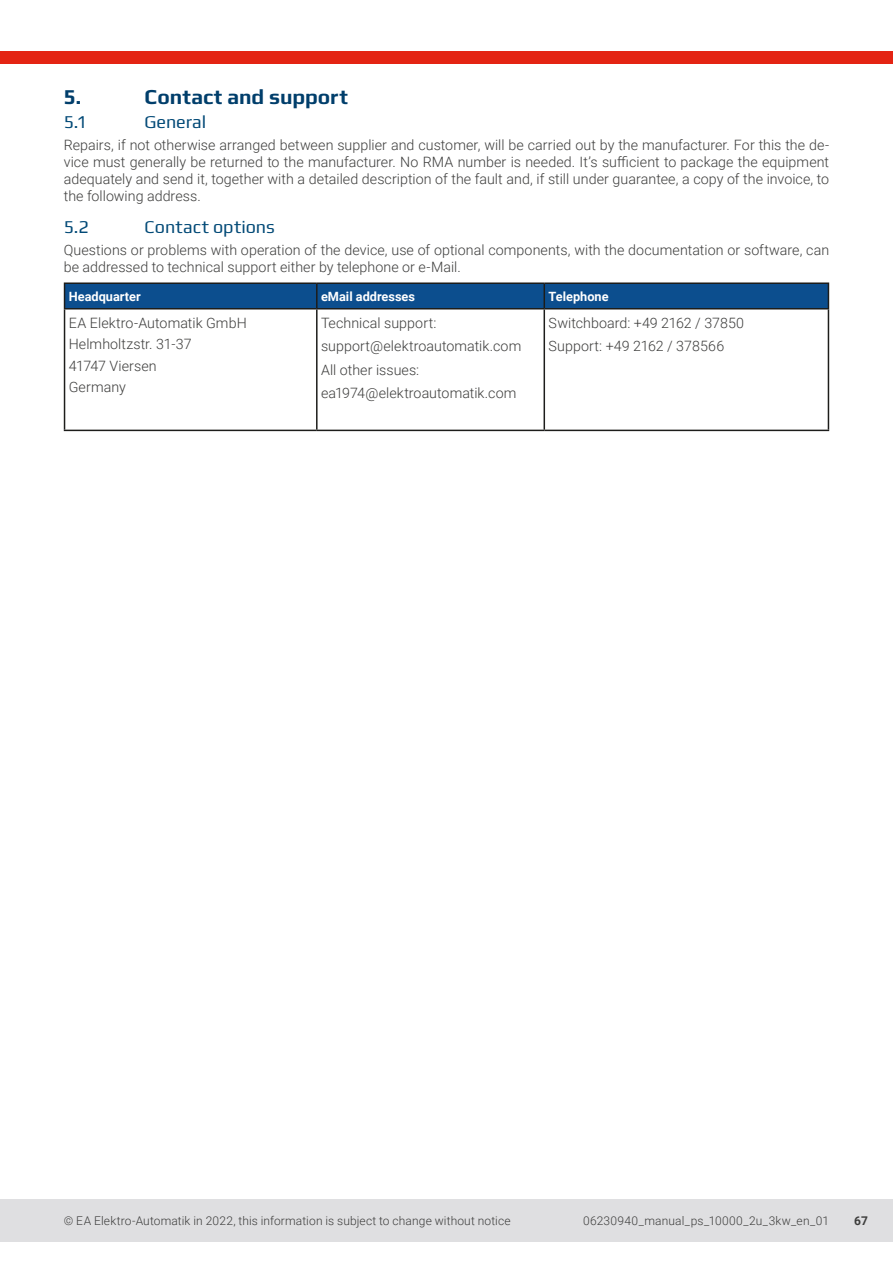
<style>
.page{position:relative;width:893px;height:1263px;background:#fff}
.page>*{position:absolute;margin:0;border:0;box-sizing:border-box;transform-origin:0 0}
.t1{font:700 21px "Play";color:#003e6b}
.t2{font:18px "Play";letter-spacing:-.005em;color:#034a77}
.t3{font:300 14.25px/17.1px "Roboto";letter-spacing:.005em;color:#3d3d3c}
.t4{font:700 12.75px "Roboto";color:#fff}
.t5{font:300 12px "Roboto";letter-spacing:.01em;color:#3d3d3c}
.t6{font:700 12px "Roboto";color:#3d3d3c}
</style>
<div class="page">
<div style="left:0;top:1199px;width:893px;height:43px;background:#dfdfe1"></div>
<div style="left:0;top:51px;width:893px;height:13px;background:#e42413"></div>
<hr style="left:64px;top:309px;width:1px;height:121px;background:#1d1d1b">
<hr style="left:316px;top:309px;width:2px;height:121px;background:#1d1d1b">
<hr style="left:544px;top:309px;width:1px;height:121px;background:#1d1d1b">
<hr style="left:828px;top:309px;width:1px;height:121px;background:#1d1d1b">
<hr style="left:64px;top:430px;width:253px;height:1px;background:#1d1d1b">
<hr style="left:317px;top:430px;width:227px;height:1px;background:#1d1d1b">
<hr style="left:544px;top:430px;width:285px;height:1px;background:#1d1d1b">
<hr style="left:64px;top:282px;width:253px;height:2px;background:#1d1d1b">
<hr style="left:317px;top:282px;width:227px;height:2px;background:#1d1d1b">
<hr style="left:544px;top:282px;width:285px;height:2px;background:#1d1d1b">
<div style="left:64px;top:283px;width:765px;height:25px;background:#0c4e8e"></div>
<hr style="left:64px;top:308px;width:253px;height:1px;background:#1d1d1b">
<hr style="left:317px;top:308px;width:227px;height:1px;background:#1d1d1b">
<hr style="left:544px;top:308px;width:285px;height:1px;background:#1d1d1b">
<h1 class="t1" style="left:64px;top:82px;width:19px">5.</h1>
<h1 class="t1" style="left:145px;top:82px;width:205px">Contact and support</h1>
<p class="t2" style="left:64px;top:110px;width:25px">5.1</p>
<p class="t2" style="left:145px;top:110px;width:63px">General</p>
<p class="t3" style="left:64px;top:136px;width:767px;text-align:justify">Repairs, if not otherwise arranged between supplier and customer, will be carried out by the manufacturer. For this the de&shy;vice must generally be returned to the manufacturer. No RMA number is needed. It’s sufficient to package the equipment adequately and send it, together with a detailed description of the fault and, if still under guarantee, a copy of the invoice, to the following address.</p>
<p class="t2" style="left:64px;top:215px;width:27px">5.2</p>
<p class="t2" style="left:145px;top:215px;width:132px">Contact options</p>
<p class="t3" style="left:64px;top:241px;width:767px">Questions or problems with operation of the device, use of optional components, with the documentation or software, can be addressed to technical support either by telephone or e-Mail.</p>
<p class="t4" style="left:69px;top:287px;width:73px">Headquarter</p>
<p class="t4" style="left:321px;top:287px;width:96px">eMail addresses</p>
<p class="t4" style="left:549px;top:287px;width:62px">Telephone</p>
<p class="t3" style="left:69px;top:312px;width:179px;line-height:21.5px">EA Elektro-Automatik GmbH<br>Helmholtzstr. 31-37<br>41747 Viersen<br>Germany</p>
<p class="t3" style="left:321px;top:311px;width:202px;line-height:23.5px">Technical support: support@elektroautomatik.com<br>All other issues: ea1974@elektroautomatik.com</p>
<p class="t3" style="left:549px;top:311px;width:197px;line-height:23.5px">Switchboard: +49 2162 / 37850<br>Support: +49 2162 / 378566</p>
<p class="t5" style="left:64px;top:1212px;width:448px">© EA Elektro-Automatik in 2022, this information is subject to change without notice</p>
<p class="t5" style="left:583px;top:1212px;width:247px">06230940_manual_ps_10000_2u_3kw_en_01</p>
<p class="t6" style="left:854px;top:1212px;width:15px">67</p>
</div>
